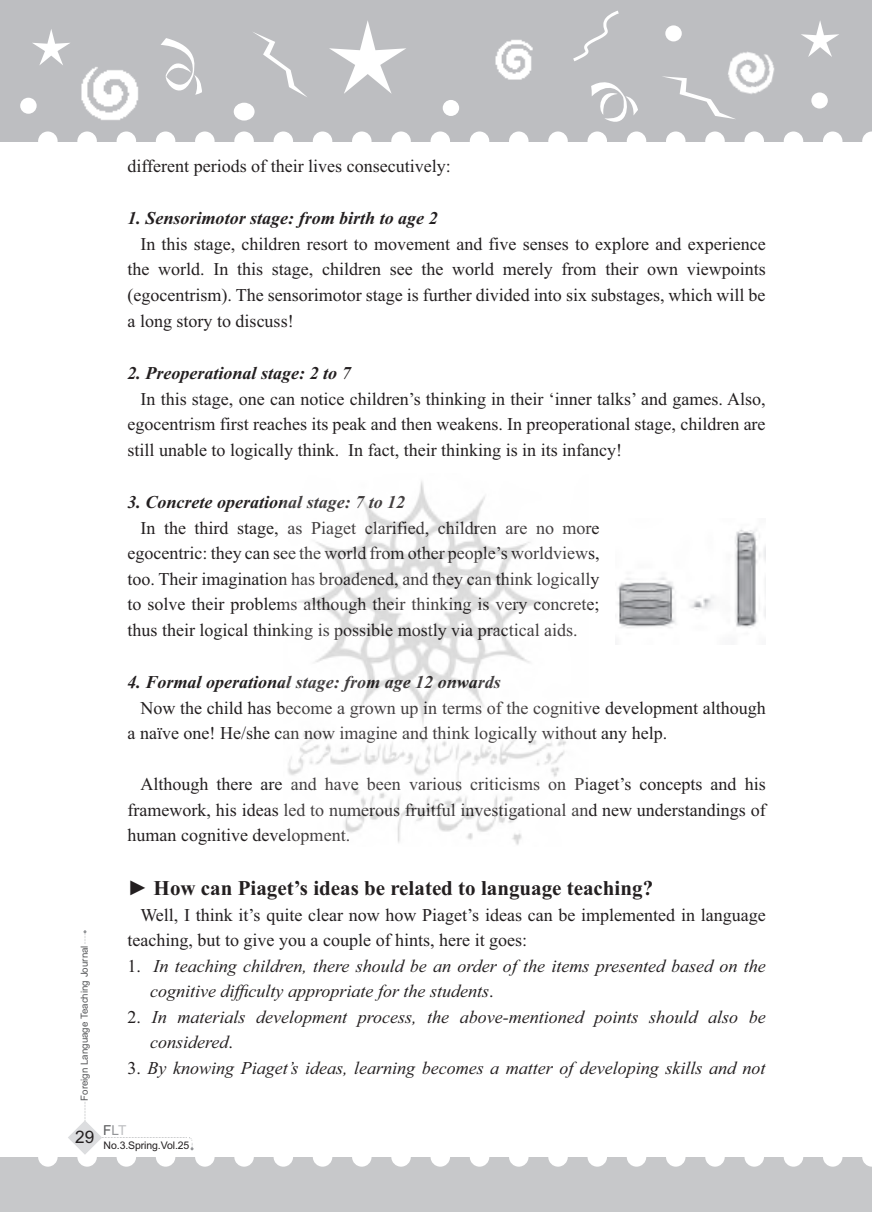
<style>
.page{position:relative;width:872px;height:1212px;background:#fff}
.page>*{position:absolute;margin:0;border:0;box-sizing:border-box;transform-origin:0 0}
.t1{font:700 21px "Times New Roman";color:#231f20}
.t2{font:18px/25.5px "Times New Roman";color:#231f20;text-align:justify}
.t3{font:italic 18px/25.5px "Times New Roman";color:#231f20}
.t4{font:italic 700 18px "Times New Roman";color:#231f20}
.t5{font:13.65px "Arial";color:#57585a}
.t6{font:10.5px "Arial";letter-spacing:-.01em;color:#231f20}
.t7{font:9.75px "Arial";color:#57585a}
.s1{font-style:normal}
.s2{color:#939598}
.s3{color:#bdbec1}
</style>
<div class="page">
<div style="left:0;top:1157px;width:872px;height:55px;background:#c7c8ca"></div>
<div style="left:0;top:0;width:872px;height:141px;background:#bdbec1"></div>
<svg style="left:32px;top:11px;width:840px;height:131px"></svg>
<div style="left:665px;top:25px;width:17px;height:16px;background:#fff;border-radius:50%"></div>
<div style="left:811px;top:92px;width:16px;height:17px;background:#fff;border-radius:50%"></div>
<div style="left:20px;top:98px;width:17px;height:16px;background:#fff;border-radius:50%"></div>
<img style="left:617px;top:529px;width:148px;height:99px">
<svg style="left:38px;top:930px;width:834px;height:236px"></svg>
<div style="left:81px;top:945px;width:8px;height:156px;background:#fff"></div>
<img style="left:288px;top:481px;width:278px;height:364px">
<p class="t7" style="left:81px;top:1101px;width:157px;rotate:-90deg">Foreign Language Teaching Journal</p>
<p class="t2" style="left:128px;top:155px;width:325px">different periods of their lives consecutively:</p>
<p class="t4" style="left:128px;top:212px;width:312px">1. Sensorimotor stage: from birth to age 2</p>
<p class="t2" style="left:128px;top:233px;width:639px;text-indent:13px">In this stage, children resort to movement and five senses to explore and experience the world. In this stage, children see the world merely from their own viewpoints (egocentrism). The sensorimotor stage is further divided into six substages, which will be a long story to discuss!</p>
<p class="t4" style="left:128px;top:367px;width:225px">2. Preoperational stage: 2 to 7</p>
<p class="t2" style="left:128px;top:387px;width:639px;text-indent:13px">In this stage, one can notice children’s thinking in their ‘inner talks’ and games. Also, egocentrism first reaches its peak and then weakens. In preoperational stage, children are still unable to logically think. In fact, their thinking is in its infancy!</p>
<p class="t4" style="left:128px;top:496px;width:279px">3. Concrete operational stage: 7 to 12</p>
<p class="t2" style="left:128px;top:516px;width:473px;text-indent:13px">In the third stage, as Piaget clarified, children are no more egocentric: they can see the world from other people’s worldviews, too. Their imagination has broadened, and they can think logically to solve their problems although their thinking is very concrete; thus their logical thinking is possible mostly via practical aids.</p>
<p class="t4" style="left:128px;top:676px;width:375px">4. Formal operational stage: from age 12 onwards</p>
<p class="t2" style="left:128px;top:696px;width:639px;text-indent:13px">Now the child has become a grown up in terms of the cognitive development although a naïve one! He/she can now imagine and think logically without any help.</p>
<p class="t2" style="left:128px;top:773px;width:639px;text-indent:13px">Although there are and have been various criticisms on Piaget’s concepts and his framework, his ideas led to numerous fruitful investigational and new understandings of human cognitive development.</p>
<p class="t1" style="left:128px;top:881px;width:527px">► How can Piaget’s ideas be related to language teaching?</p>
<p class="t2" style="left:128px;top:903px;width:639px;text-indent:13px">Well, I think it’s quite clear now how Piaget’s ideas can be implemented in language teaching, but to give you a couple of hints, here it goes:</p>
<p class="t3" style="left:150px;top:954px;width:617px;text-indent:-22px"><span class="s1">1.</span> In teaching children, there should be an order of the items presented based on the cognitive difficulty appropriate for the students<span class="s1">.</span></p>
<p class="t3" style="left:150px;top:1005px;width:617px;text-indent:-22px"><span class="s1">2.</span> In materials development process, the above-mentioned points should also be considered<span class="s1">.</span></p>
<p class="t3" style="left:128px;top:1056px;width:639px"><span class="s1">3.</span> By knowing Piaget’s ideas, learning becomes a matter of developing skills and not</p>
<p class="t5" style="left:103px;top:1125px;width:25px">F<span class="s2">L</span><span class="s3">T</span></p>
<p class="t6" style="left:75px;top:1141px;width:116px"><sup>29</sup> No.3.Spring.Vol.25</p>
</div>
